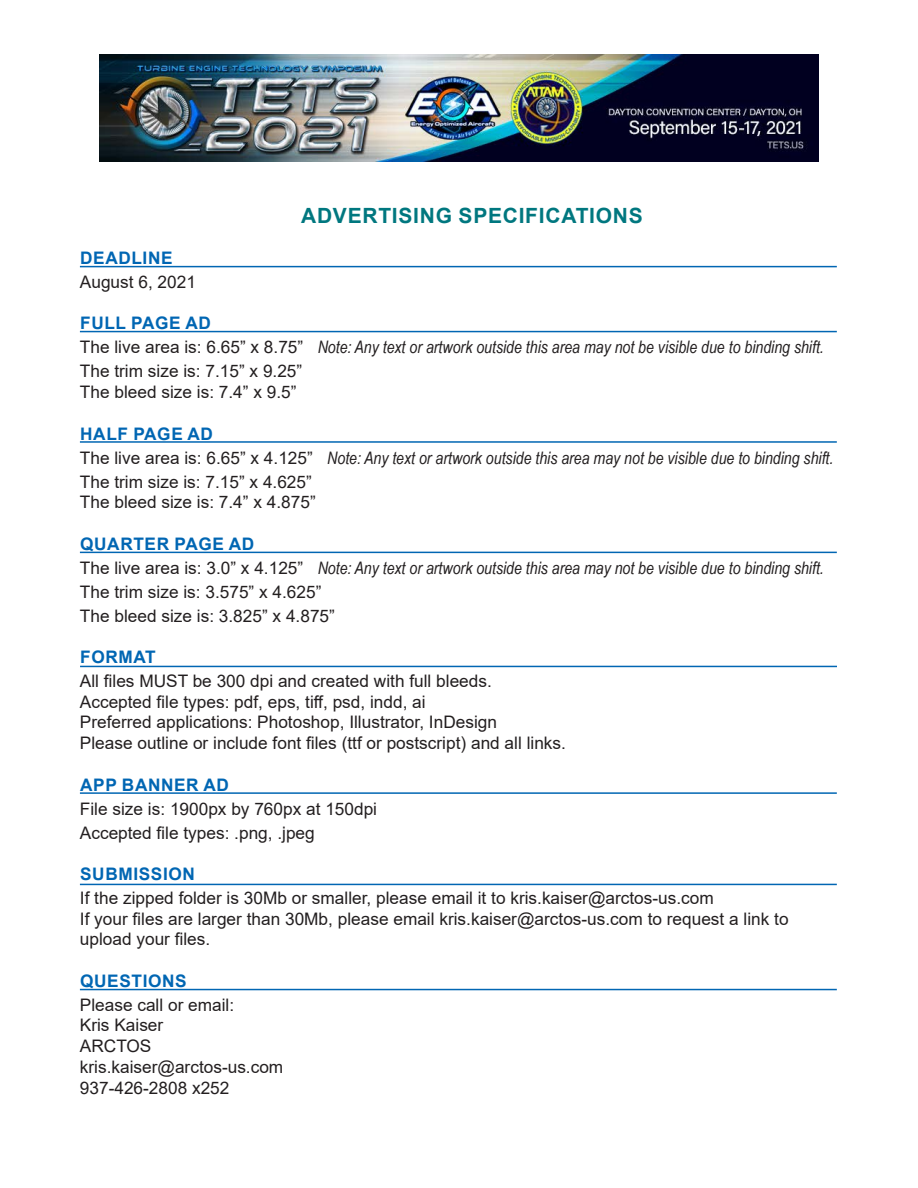
<style>
.page{position:relative;width:918px;height:1188px;background:#fff}
.page>*{position:absolute;margin:0;border:0;box-sizing:border-box;transform-origin:0 0}
.t1{font:700 21px "Arial";letter-spacing:.035em;color:#00777f}
.t2{font:17.25px "Arial";color:#231f20}
.t3{font:italic 17.25px "Arial Narrow";color:#231f20}
.t4{font:700 17.25px "Arial";letter-spacing:.035em;color:#0166b3}
.s1{font-family:"Arial";font-style:normal}
</style>
<div class="page">
<hr style="left:80px;top:266px;width:757px;height:1px;background:#0166b3">
<hr style="left:80px;top:331px;width:757px;height:1px;background:#0166b3">
<hr style="left:80px;top:441px;width:757px;height:2px;background:#0166b3">
<hr style="left:80px;top:552px;width:757px;height:1px;background:#0166b3">
<hr style="left:80px;top:666px;width:757px;height:1px;background:#0166b3">
<hr style="left:80px;top:792px;width:757px;height:2px;background:#0166b3">
<hr style="left:80px;top:884px;width:757px;height:1px;background:#0166b3">
<hr style="left:80px;top:989px;width:757px;height:1px;background:#0166b3">
<img style="left:99px;top:54px;width:720px;height:108px">
<p class="t1" style="left:301px;top:200px;width:343px">ADVERTISING SPECIFICATIONS</p>
<p class="t4" style="left:80px;top:246px;width:94px">DEADLINE</p>
<p class="t2" style="left:80px;top:270px;width:118px">August 6, 2021</p>
<p class="t4" style="left:80px;top:311px;width:132px">FULL PAGE AD</p>
<p class="t3" style="left:80px;top:335px;width:745px"><span class="s1">The live area is: 6.65” x 8.75”</span> Note: Any text or artwork outside this area may not be visible due to binding shift.</p>
<p class="t2" style="left:80px;top:360px;width:224px">The trim size is: 7.15” x 9.25”</p>
<p class="t2" style="left:80px;top:380px;width:218px">The bleed size is: 7.4” x 9.5”</p>
<p class="t4" style="left:80px;top:421px;width:134px">HALF PAGE AD</p>
<p class="t3" style="left:80px;top:445px;width:755px"><span class="s1">The live area is: 6.65” x 4.125”</span> Note: Any text or artwork outside this area may not be visible due to binding shift.</p>
<p class="t2" style="left:80px;top:470px;width:233px">The trim size is: 7.15” x 4.625”</p>
<p class="t2" style="left:80px;top:490px;width:237px">The bleed size is: 7.4” x 4.875”</p>
<p class="t4" style="left:80px;top:531px;width:175px">QUARTER PAGE AD</p>
<p class="t3" style="left:80px;top:556px;width:745px"><span class="s1">The live area is: 3.0” x 4.125”</span> Note: Any text or artwork outside this area may not be visible due to binding shift.</p>
<p class="t2" style="left:80px;top:580px;width:243px">The trim size is: 3.575” x 4.625”</p>
<p class="t2" style="left:80px;top:604px;width:257px">The bleed size is: 3.825” x 4.875”</p>
<p class="t4" style="left:80px;top:645px;width:77px">FORMAT</p>
<p class="t2" style="left:80px;top:669px;width:413px">All files MUST be 300 dpi and created with full bleeds.</p>
<p class="t2" style="left:80px;top:690px;width:347px">Accepted file types: pdf, eps, tiff, psd, indd, ai</p>
<p class="t2" style="left:80px;top:711px;width:419px">Preferred applications: Photoshop, Illustrator, InDesign</p>
<p class="t2" style="left:80px;top:731px;width:488px">Please outline or include font files (ttf or postscript) and all links.</p>
<p class="t4" style="left:80px;top:772px;width:150px">APP BANNER AD</p>
<p class="t2" style="left:80px;top:797px;width:299px">File size is: 1900px by 760px at 150dpi</p>
<p class="t2" style="left:80px;top:821px;width:236px">Accepted file types: .png, .jpeg</p>
<p class="t4" style="left:80px;top:862px;width:116px">SUBMISSION</p>
<p class="t2" style="left:80px;top:886px;width:635px">If the zipped folder is 30Mb or smaller, please email it to kris.kaiser@arctos-us.com</p>
<p class="t2" style="left:80px;top:907px;width:710px">If your files are larger than 30Mb, please email kris.kaiser@arctos-us.com to request a link to</p>
<p class="t2" style="left:80px;top:927px;width:132px">upload your files.</p>
<p class="t4" style="left:80px;top:969px;width:108px">QUESTIONS</p>
<p class="t2" style="left:80px;top:993px;width:156px">Please call or email:</p>
<p class="t2" style="left:80px;top:1014px;width:85px">Kris Kaiser</p>
<p class="t2" style="left:80px;top:1034px;width:73px">ARCTOS</p>
<p class="t2" style="left:80px;top:1055px;width:205px">kris.kaiser@arctos-us.com</p>
<p class="t2" style="left:80px;top:1076px;width:151px">937-426-2808 x252</p>
</div>
